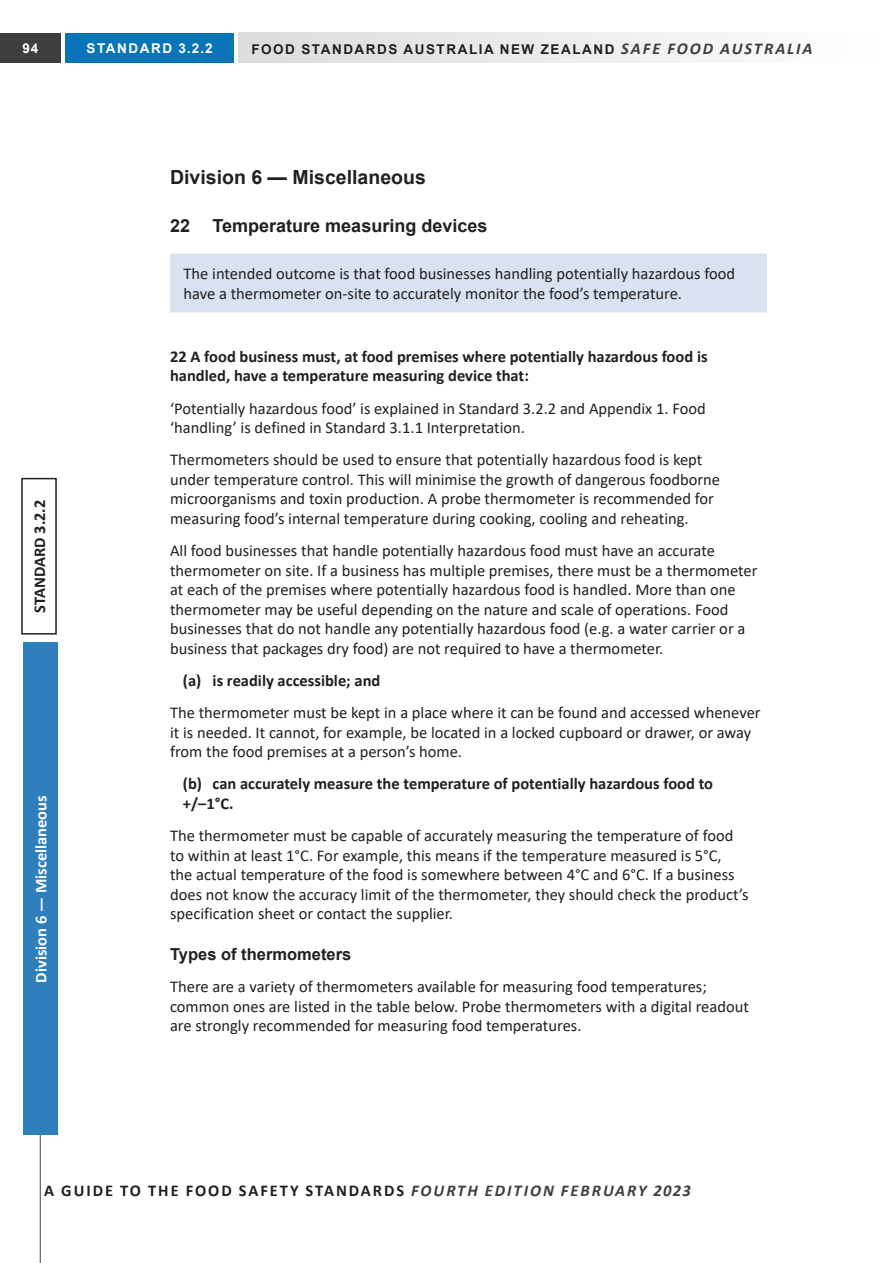
<style>
.page{position:relative;width:893px;height:1263px;background:#fff}
.page>*{position:absolute;margin:0;border:0;box-sizing:border-box;transform-origin:0 0}
.t1{font:700 19.5px "Arial";color:#231f20}
.t2{font:700 18px "Arial";color:#231f20}
.t3{font:16.5px/19.5px "Calibri";color:#231f20}
.t4{font:700 16.5px/19.5px "Calibri";color:#231f20}
.t5{font:700 16.5px "Calibri";letter-spacing:.12em;color:#231f20}
.t6{font:700 16.5px "Calibri";color:#fff}
.t7{font:700 16.5px "Arial";color:#231f20}
.t8{font:700 13.5px "Arial";letter-spacing:.115em;color:#231f20}
.t9{font:700 13.5px "Arial";letter-spacing:.115em;color:#fff}
.s1{font-family:"Calibri";font-style:italic;font-size:16.5px;color:#3e3e3f}
.s2{font-style:italic;color:#3e3e3f}
</style>
<div class="page">
<hr style="left:40px;top:684px;width:1px;height:579px;background:#424242">
<div style="left:0;top:33px;width:61px;height:29px;background:#3e3e3f"></div>
<div style="left:65px;top:33px;width:169px;height:29px;background:#0975b8"></div>
<div style="left:238px;top:33px;width:655px;height:29px;background:linear-gradient(to right,#dadcde,#fff)"></div>
<div style="left:23px;top:642px;width:34px;height:493px;background:#307fbd"></div>
<div style="left:21px;top:478px;width:36px;height:157px;border:2px solid #231f20"></div>
<div style="left:171px;top:254px;width:595px;height:58px;background:#d9e2f1"></div>
<hr style="left:170px;top:254px;width:597px;height:1px;background:#d9e2f1">
<hr style="left:170px;top:255px;width:2px;height:56px;background:#d9e2f1">
<hr style="left:765px;top:255px;width:2px;height:56px;background:#d9e2f1">
<hr style="left:170px;top:311px;width:597px;height:1px;background:#d9e2f1">
<p class="t9" style="left:22px;top:38px;width:18px">94</p>
<p class="t9" style="left:87px;top:38px;width:128px">STANDARD 3.2.2</p>
<p class="t8" style="left:251px;top:40px;width:563px">FOOD STANDARDS AUSTRALIA NEW ZEALAND <span class="s1">SAFE FOOD AUSTRALIA</span></p>
<p class="t4" style="left:30px;top:613px;width:114px;rotate:-90deg">STANDARD 3.2.2</p>
<p class="t6" style="left:29px;top:982px;width:189px;rotate:-90deg">Division 6 — Miscellaneous</p>
<p class="t1" style="left:170px;top:164px;width:257px">Division 6 — Miscellaneous</p>
<p class="t2" style="left:170px;top:213px;width:22px">22</p>
<p class="t2" style="left:213px;top:213px;width:276px">Temperature measuring devices</p>
<p class="t3" style="left:184px;top:264px;width:553px">The intended outcome is that food businesses handling potentially hazardous food have a thermometer on-site to accurately monitor the food’s temperature.</p>
<p class="t4" style="left:170px;top:346px;width:539px">22 A food business must, at food premises where potentially hazardous food is handled, have a temperature measuring device that:</p>
<p class="t3" style="left:170px;top:398px;width:537px">‘Potentially hazardous food’ is explained in Standard 3.2.2 and Appendix 1. Food ‘handling’ is defined in Standard 3.1.1 Interpretation.</p>
<p class="t3" style="left:170px;top:450px;width:552px">Thermometers should be used to ensure that potentially hazardous food is kept under temperature control. This will minimise the growth of dangerous foodborne microorganisms and toxin production. A probe thermometer is recommended for measuring food’s internal temperature during cooking, cooling and reheating.</p>
<p class="t3" style="left:170px;top:540px;width:589px">All food businesses that handle potentially hazardous food must have an accurate thermometer on site. If a business has multiple premises, there must be a thermometer at each of the premises where potentially hazardous food is handled. More than one thermometer may be useful depending on the nature and scale of operations. Food businesses that do not handle any potentially hazardous food (e.g. a water carrier or a business that packages dry food) are not required to have a thermometer.</p>
<p class="t4" style="left:183px;top:670px;width:199px">(a) is readily accessible; and</p>
<p class="t3" style="left:170px;top:702px;width:592px">The thermometer must be kept in a place where it can be found and accessed whenever it is needed. It cannot, for example, be located in a locked cupboard or drawer, or away from the food premises at a person’s home.</p>
<p class="t4" style="left:183px;top:774px;width:532px">(b) can accurately measure the temperature of potentially hazardous food to +/–1°C.</p>
<p class="t3" style="left:170px;top:825px;width:580px">The thermometer must be capable of accurately measuring the temperature of food to within at least 1°C. For example, this means if the temperature measured is 5°C,<br>the actual temperature of the food is somewhere between 4°C and 6°C. If a business does not know the accuracy limit of the thermometer, they should check the product’s specification sheet or contact the supplier.</p>
<p class="t7" style="left:170px;top:942px;width:183px">Types of thermometers</p>
<p class="t3" style="left:170px;top:976px;width:580px">There are a variety of thermometers available for measuring food temperatures; common ones are listed in the table below. Probe thermometers with a digital readout are strongly recommended for measuring food temperatures.</p>
<p class="t5" style="left:44px;top:1179px;width:648px">A GUIDE TO THE FOOD SAFETY STANDARDS <span class="s2">FOURTH EDITION FEBRUARY 2023</span></p>
</div>
